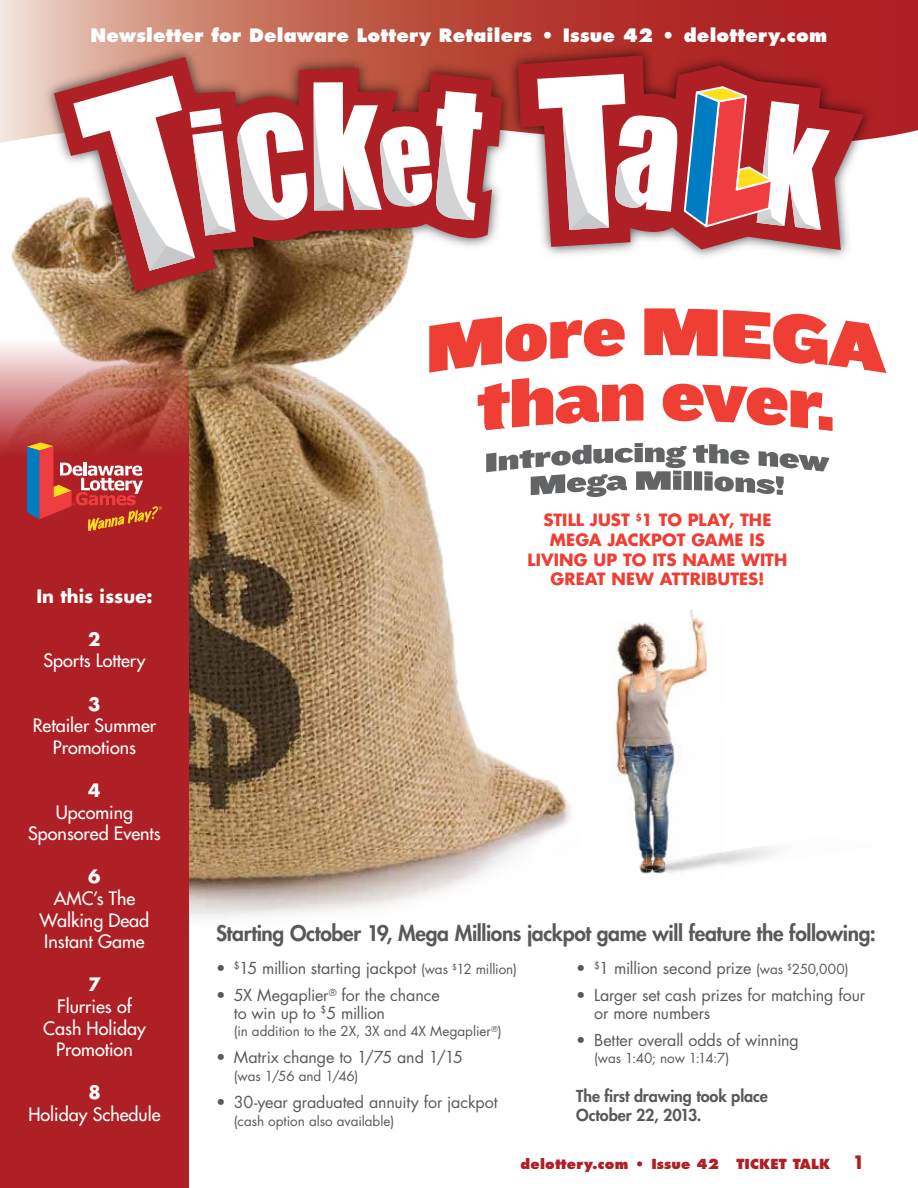
<style>
.page{position:relative;width:918px;height:1188px;background:#fff}
.page>*{position:absolute;margin:0;border:0;box-sizing:border-box;transform-origin:0 0}
.t1{font:800 21px "Futura Std";letter-spacing:-.015em;color:#58595b}
.t2{font:500 18px/21.6px "Futura Std";color:#fff;text-align:center}
.t3{font:800 18px "Futura Std";letter-spacing:.01em;color:#fff}
.t4{font:700 18px "Futura Std";color:#fff}
.t5{font:700 16.5px/19.8px "Futura Std";letter-spacing:.005em;color:#ef3e33;text-align:center}
.t6{font:16.05px/17.7px "Futura Std";letter-spacing:-.01em;color:#58595b}
.t7{font:800 16.05px/19.4px "Futura Std";letter-spacing:-.005em;color:#58595b}
.t8{font:13.5px "Futura Std";letter-spacing:-.005em;color:#58595b}
.t9{font:800 13.5px "Futura Std";letter-spacing:.01em;color:#ae2025}
.s1{font-size:13.5px}
.s2{font-weight:700;font-size:18px}
</style>
<div class="page">
<img style="left:612px;top:609px;width:95px;height:243px">
<img style="left:638px;top:852px;width:85px;height:24px">
<img style="left:11px;top:215px;width:560px;height:702px">
<svg style="left:0;top:0;width:918px;height:143px;background:#c26158"></svg>
<svg style="left:0;top:309px;width:189px;height:879px;background:#b02f30"></svg>
<div style="left:43px;top:43px;width:832px;height:260px;background:#000;opacity:.6"></div>
<svg style="left:518px;top:55px;width:346px;height:195px;fill:#ae2225"></svg>
<svg style="left:54px;top:57px;width:448px;height:235px"></svg>
<svg style="left:73px;top:75px;width:410px;height:196px"></svg>
<svg style="left:537px;top:74px;width:293px;height:156px"></svg>
<svg style="left:27px;top:442px;width:135px;height:89px;background:#b44644"></svg>
<svg style="left:429px;top:308px;width:457px;height:123px"></svg>
<svg style="left:486px;top:443px;width:344px;height:54px"></svg>
<p class="t3" style="left:91px;top:24px;width:738px">Newsletter for Delaware Lottery Retailers • Issue 42 • delottery.com</p>
<p class="t4" style="left:36px;top:584px;width:118px">IN THIS ISSUE:</p>
<p class="t4" style="left:88px;top:627px;width:14px">2</p>
<p class="t2" style="left:43px;top:650px;width:104px">Sports Lottery</p>
<p class="t4" style="left:88px;top:692px;width:14px">3</p>
<p class="t2" style="left:33px;top:715px;width:125px">Retailer Summer<br>Promotions</p>
<p class="t4" style="left:88px;top:778px;width:14px">4</p>
<p class="t2" style="left:28px;top:801px;width:134px">Upcoming<br>Sponsored Events</p>
<p class="t4" style="left:88px;top:865px;width:14px">6</p>
<p class="t2" style="left:40px;top:888px;width:111px">AMC’s The<br>Walking Dead<br>Instant Game</p>
<p class="t4" style="left:88px;top:973px;width:14px">7</p>
<p class="t2" style="left:43px;top:996px;width:104px">Flurries of<br>Cash Holiday<br>Promotion</p>
<p class="t4" style="left:88px;top:1081px;width:14px">8</p>
<p class="t2" style="left:28px;top:1104px;width:134px">Holiday Schedule</p>
<p class="t5" style="left:528px;top:510px;width:261px">STILL JUST <sup>$</sup>1 TO PLAY, THE<br>MEGA JACKPOT GAME IS<br>LIVING UP TO ITS NAME WITH<br>GREAT NEW ATTRIBUTES!</p>
<h1 class="t1" style="left:216px;top:920px;width:661px">Starting October 19, Mega Millions jackpot game will feature the following:</h1>
<p class="t6" style="left:216px;top:959px;width:303px">• <sup>$</sup>15 million starting jackpot <span class="s1">(was</span> <sup>$</sup><span class="s1">12 million)</span></p>
<p class="t6" style="left:234px;top:986px;width:207px;text-indent:-18px">• 5X Megaplier<sup>®</sup> for the chance to win up to <sup>$</sup>5 million</p>
<p class="t8" style="left:234px;top:1023px;width:269px">(in addition to the 2X, 3X and 4X Megaplier<sup>®</sup>)</p>
<p class="t6" style="left:216px;top:1049px;width:248px">• Matrix change to 1/75 and 1/15</p>
<p class="t8" style="left:234px;top:1068px;width:126px">(was 1/56 and 1/46)</p>
<p class="t6" style="left:216px;top:1094px;width:283px">• 30-year graduated annuity for jackpot</p>
<p class="t8" style="left:234px;top:1112px;width:162px">(cash option also available)</p>
<p class="t6" style="left:576px;top:959px;width:274px">• <sup>$</sup>1 million second prize <span class="s1">(was</span> <sup>$</sup><span class="s1">250,000)</span></p>
<p class="t6" style="left:594px;top:986px;width:273px;text-indent:-18px">• Larger set cash prizes for matching four or more numbers</p>
<p class="t6" style="left:576px;top:1031px;width:224px">• Better overall odds of winning</p>
<p class="t8" style="left:594px;top:1050px;width:137px">(was 1:40; now 1:14:7)</p>
<p class="t7" style="left:576px;top:1086px;width:193px">The first drawing took place<br>October 22, 2013.</p>
<p class="t9" style="left:521px;top:1155px;width:200px">delottery.com • Issue 42</p>
<p class="t9" style="left:736px;top:1155px;width:130px">TICKET TALK <span class="s2">1</span></p>
</div>
